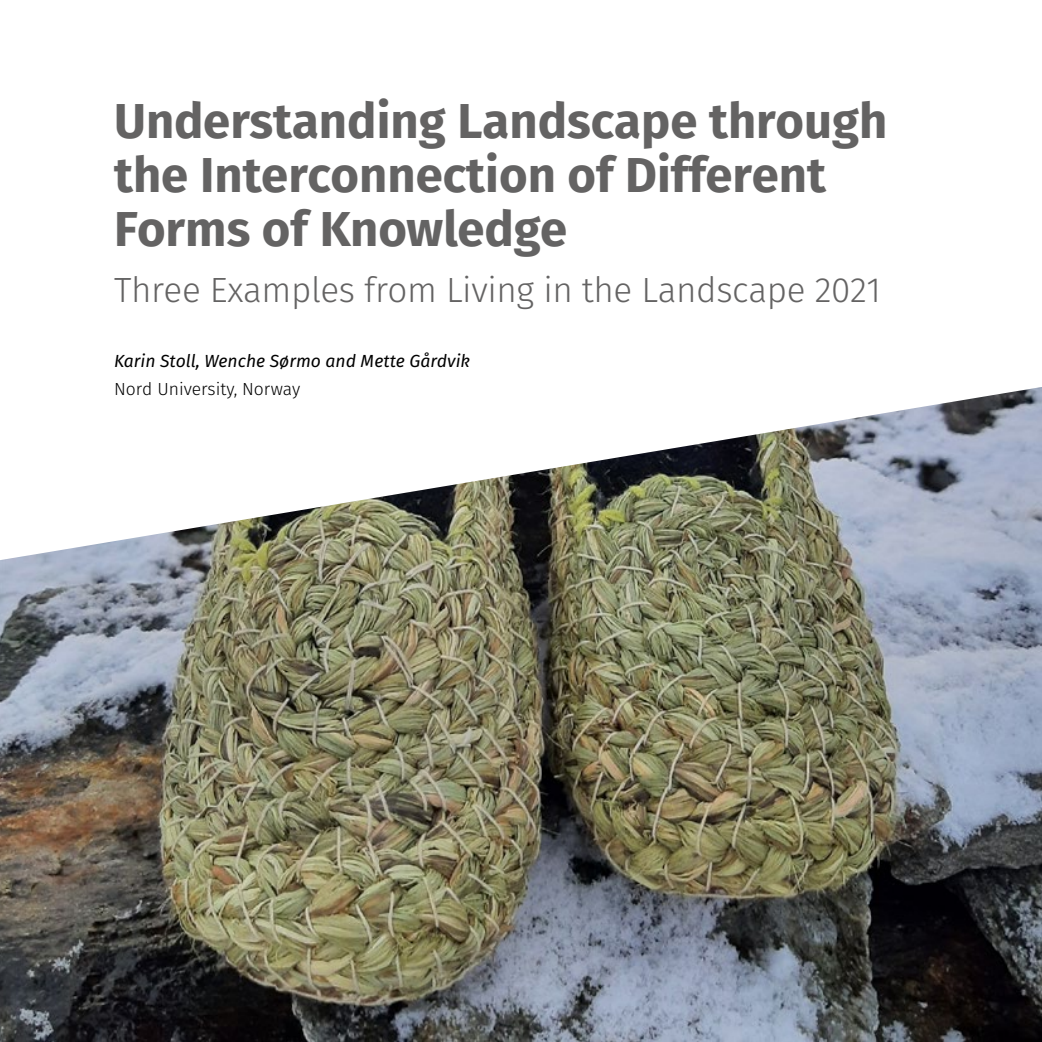
<style>
.page{position:relative;width:1042px;height:1042px;background:#fff}
.page>*{position:absolute;margin:0;border:0;box-sizing:border-box;transform-origin:0 0}
.t1{font:700 49px/54.2px "Fira Sans";color:#646363}
.t2{font:300 35px "Fira Sans";letter-spacing:-.01em;color:#646363}
.t3{font:italic 17.5px "Fira Sans";color:#000}
.t4{font:300 17.5px "Fira Sans";color:#000}
</style>
<div class="page">
<img style="left:0;top:387px;width:1042px;height:655px">
<p class="t1" style="left:114px;top:97px;width:775px">Understanding Landscape through the Interconnection of Different<br>Forms of Knowledge</p>
<p class="t2" style="left:114px;top:265px;width:768px">Three Examples from Living in the Landscape 2021</p>
<p class="t3" style="left:114px;top:349px;width:357px">Karin Stoll, Wenche Sørmo and Mette Gårdvik</p>
<p class="t4" style="left:114px;top:376px;width:188px">Nord University, Norway</p>
</div>
